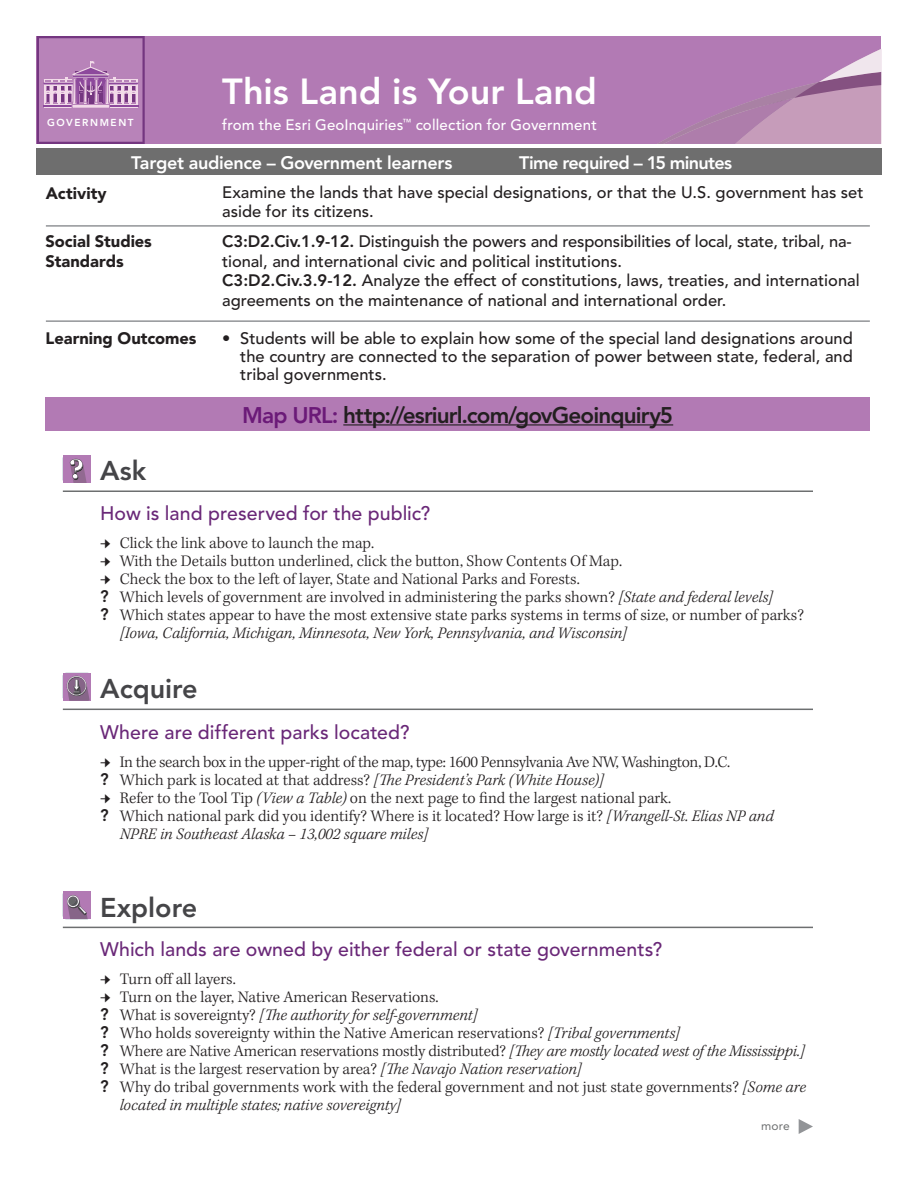
<style>
.page{position:relative;width:918px;height:1188px;background:#fff}
.page>*{position:absolute;margin:0;border:0;box-sizing:border-box;transform-origin:0 0}
.Header_white{font:800 36px "Avenir LT Std";color:#fff}
.Content_Head{font:800 27px "Avenir LT Std";color:#454548}
.Avenir_pp{font:800 22.5px "Avenir LT Std";letter-spacing:-.04em;color:#231f20}
.Content_Subhead{font:500 19.5px "Avenir LT Std";letter-spacing:.005em;color:#6a2878}
.Content_Head-2{font:800 18px "Avenir LT Std";letter-spacing:-.015em;color:#fff}
.Avenir_pp-2{font:800 18px "Avenir LT Std";letter-spacing:-.035em;color:#fff}
.t1{font:300 16.5px/18px "Kepler Std";color:#231f20}
.Avenir_pp-3{font:500 16.5px/19.5px "Avenir LT Std";color:#231f20}
.t2{font:italic 300 16.5px/18px "Kepler Std";color:#231f20}
.t3{font:300 16.5px "Kepler Std";letter-spacing:-.02em;color:#231f20}
.Avenir_pp-4{font:900 16.5px/19.5px "Avenir LT Std";color:#231f20}
.Subhead_GeoInq{font:500 15px "Avenir LT Std";letter-spacing:.01em;color:#fff}
.Kepler_bullet_pp{font:12px "Avenir LT Std";color:#6d6f70}
.t4{font:800 10.05px "Avenir LT Std";letter-spacing:.16em;color:#fff}
.s1{font-weight:800}
.s2{color:#6b1a78}
.s3{font-family:"Avenir LT Std";font-weight:800}
.s4{font-style:italic}
.s5{font-family:"Avenir LT Std";font-weight:800;font-style:normal}
.s6{font-style:normal}
</style>
<div class="page">
<div style="left:36px;top:148px;width:845px;height:28px;background:#6e6e6e"></div>
<div style="left:37px;top:36px;width:844px;height:108px;background:#b27ab4"></div>
<div style="left:46px;top:398px;width:824px;height:33px;background:#b27ab4"></div>
<hr style="left:343px;top:424px;width:330px;height:1px;background:#231f20">
<svg style="left:657px;top:49px;width:224px;height:95px"></svg>
<hr style="left:46px;top:225px;width:824px;height:2px;background:#929497">
<hr style="left:46px;top:320px;width:824px;height:2px;background:#929497">
<svg style="left:37px;top:36px;width:108px;height:108px"></svg>
<hr style="left:63px;top:709px;width:750px;height:1px;background:#6d6f70">
<hr style="left:63px;top:927px;width:750px;height:1px;background:#6d6f70">
<hr style="left:63px;top:490px;width:750px;height:2px;background:#6d6f70">
<svg style="left:799px;top:1119px;width:14px;height:15px"></svg>
<div style="left:63px;top:455px;width:28px;height:28px;background:#b27ab4"></div>
<svg style="left:70px;top:459px;width:17px;height:24px"></svg>
<div style="left:63px;top:673px;width:28px;height:28px;background:#b27ab4"></div>
<svg style="left:67px;top:676px;width:23px;height:25px"></svg>
<div style="left:63px;top:891px;width:28px;height:28px;background:#b27ab4"></div>
<svg style="left:67px;top:895px;width:21px;height:24px"></svg>
<p class="t4" style="left:47px;top:117px;width:88px">GOVERNMENT</p>
<p class="Header_white" style="left:222px;top:70px;width:376px">This Land is Your Land</p>
<p class="Subhead_GeoInq" style="left:222px;top:116px;width:376px">from the Esri GeoInquiries<sup>™</sup> collection for Government</p>
<p class="Content_Head-2" style="left:131px;top:152px;width:323px">Target audience – Government learners</p>
<p class="Avenir_pp-2" style="left:519px;top:152px;width:214px">Time required – 15 minutes</p>
<p class="Avenir_pp-4" style="left:46px;top:183px;width:62px">Activity</p>
<p class="Avenir_pp-4" style="left:46px;top:232px;width:108px">Social Studies<br>Standards</p>
<p class="Avenir_pp-4" style="left:46px;top:328px;width:152px">Learning Outcomes</p>
<p class="Content_Head" style="left:100px;top:455px;width:47px">Ask</p>
<p class="Avenir_pp-3" style="left:222px;top:183px;width:643px">Examine the lands that have special designations, or that the U.S. government has set aside for its citizens.</p>
<p class="Avenir_pp-3" style="left:222px;top:232px;width:631px"><span class="s1">C3:D2.Civ.1.9-12.</span> Distinguish the powers and responsibilities of local, state, tribal, na&shy;tional, and international civic and political institutions.</p>
<p class="Avenir_pp-3" style="left:222px;top:271px;width:639px"><span class="s1">C3:D2.Civ.3.9-12.</span> Analyze the effect of constitutions, laws, treaties, and international agreements on the maintenance of national and international order.</p>
<p class="Avenir_pp-3" style="left:240px;top:330px;width:614px;line-height:18px;text-align:justify;text-indent:-18px">• Students will be able to explain how some of the special land designations around the country are connected to the separation of power between state, federal, and tribal governments.</p>
<p class="Avenir_pp" style="left:242px;top:402px;width:432px"><span class="s2">Map URL:</span> http://esriurl.com/govGeoinquiry5</p>
<p class="Content_Subhead" style="left:100px;top:502px;width:332px">How is land preserved for the public?</p>
<p class="t1" style="left:120px;top:534px;width:256px">Click the link above to launch the map.</p>
<p class="t1" style="left:120px;top:552px;width:504px">With the Details button underlined, click the button, Show Contents Of Map.</p>
<p class="t1" style="left:120px;top:570px;width:462px">Check the box to the left of layer, State and National Parks and Forests.</p>
<p class="t1" style="left:100px;top:588px;width:674px"><span class="s3">?</span> Which levels of government are involved in administering the parks shown? <span class="s4">[State and federal levels]</span></p>
<p class="t1" style="left:120px;top:606px;width:686px;text-indent:-20px"><span class="s3">?</span> Which states appear to have the most extensive state parks systems in terms of size, or number of parks? <span class="s4">[Iowa, California, Michigan, Minnesota, New York, Pennsylvania, and Wisconsin]</span></p>
<p class="Content_Head" style="left:100px;top:673px;width:99px">Acquire</p>
<p class="Content_Subhead" style="left:100px;top:721px;width:311px">Where are different parks located?</p>
<p class="t3" style="left:120px;top:753px;width:612px">In the search box in the upper-right of the map, type: 1600 Pennsylvania Ave NW, Washington, D.C.</p>
<p class="t1" style="left:100px;top:772px;width:505px"><span class="s3">?</span> Which park is located at that address? <span class="s4">[The President’s Park (White House)]</span></p>
<p class="t1" style="left:120px;top:790px;width:553px">Refer to the Tool Tip <span class="s4">(View a Table)</span> on the next page to find the largest national park.</p>
<p class="t2" style="left:120px;top:808px;width:656px;text-indent:-20px"><span class="s5">?</span> <span class="s6">Which national park did you identify? Where is it located? How large is it?</span> [Wrangell-St. Elias NP and<br>NPRE in Southeast Alaska – 13,002 square miles]</p>
<p class="Content_Head" style="left:100px;top:892px;width:99px">Explore</p>
<p class="Content_Subhead" style="left:100px;top:938px;width:563px">Which lands are owned by either federal or state governments?</p>
<p class="t1" style="left:120px;top:970px;width:118px">Turn off all layers.</p>
<p class="t1" style="left:120px;top:988px;width:320px">Turn on the layer, Native American Reservations.</p>
<p class="t2" style="left:100px;top:1006px;width:379px"><span class="s5">?</span> <span class="s6">What is sovereignty?</span> [The authority for self-government]</p>
<p class="t1" style="left:100px;top:1024px;width:581px"><span class="s3">?</span> Who holds sovereignty within the Native American reservations? <span class="s4">[Tribal governments]</span></p>
<p class="t1" style="left:100px;top:1042px;width:706px"><span class="s3">?</span> Where are Native American reservations mostly distributed? <span class="s4">[They are mostly located west of the Mississippi.]</span></p>
<p class="t1" style="left:100px;top:1060px;width:483px"><span class="s3">?</span> What is the largest reservation by area? <span class="s4">[The Navajo Nation reservation]</span></p>
<p class="t1" style="left:120px;top:1078px;width:688px;text-indent:-20px"><span class="s3">?</span> Why do tribal governments work with the federal government and not just state governments? <span class="s4">[Some are located in multiple states; native sovereignty]</span></p>
<p class="Kepler_bullet_pp" style="left:761px;top:1118px;width:30px">more</p>
</div>
